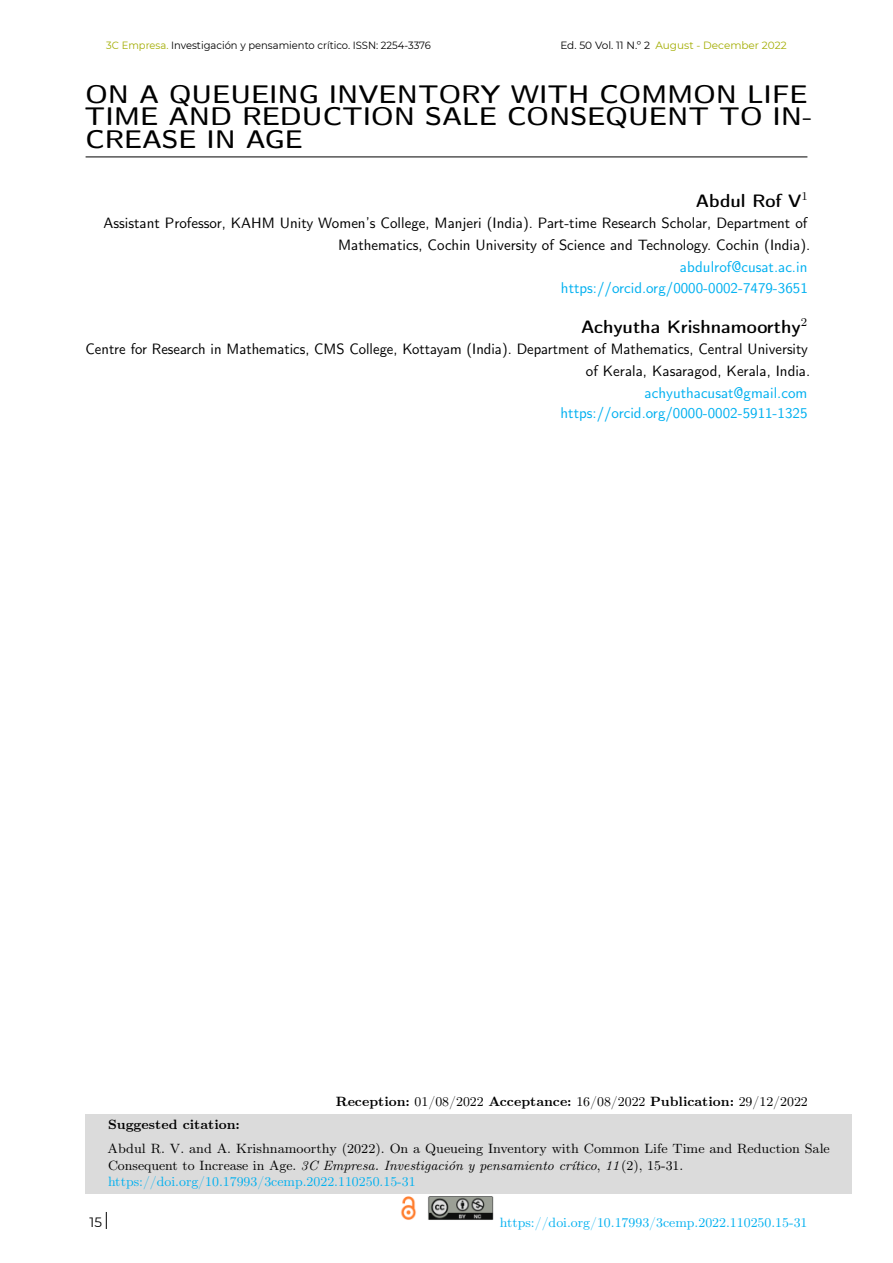
<style>
.page{position:relative;width:893px;height:1263px;background:#fff}
.page>*{position:absolute;margin:0;border:0;box-sizing:border-box;transform-origin:0 0}
.t1{font:25.8px/22.4px "SFSX1728";color:#000}
.t2{font:18px "SFSX1200";color:#000}
.t3{font:15px/21.6px "SFSS1000";color:#000;text-align:right}
.t4{font:15px/21.6px "SFSS1000";color:#00b0f0;text-align:right}
.t5{font:13.5px "SFRM0900";color:#00b0f0}
.t6{font:13.5px "SFRM0900";color:#000}
.t7{font:13.5px "SFBX0900";color:#000}
.t8{font:13.5px "SFTI0900";color:#000}
.t9{font:13.5px "Montserrat";color:#000}
.t10{font:10.5px "Montserrat";color:#000;scale:.95 1}
.t11{font:10.5px "Montserrat";color:#a3ad03}
.s1{color:#a3ad03}
.s2{color:#000}
.s3{font-family:"SFRM0900"}
</style>
<div class="page">
<hr style="left:86px;top:157px;width:721px;height:1px;background:#000">
<div style="left:86px;top:1115px;width:766px;height:79px;background:#dbdbdb"></div>
<img style="left:401px;top:1196px;width:93px;height:24px">
<svg style="left:106px;top:1212px;width:1px;height:17px"></svg>
<p class="t10" style="left:106px;top:38px;width:343px"><span class="s1">3C Empresa.</span> Investigación y pensamiento crítico. ISSN: 2254-3376</p>
<p class="t11" style="left:560px;top:38px;width:228px"><span class="s2">Ed. 50 Vol. 11 N.º 2</span> August - December 2022</p>
<h1 class="t1" style="left:85px;top:84px;width:729px">ON A QUEUEING INVENTORY WITH COMMON LIFE<br>TIME AND REDUCTION SALE CONSEQUENT TO IN-<br>CREASE IN AGE</h1>
<p class="t2" style="left:696px;top:190px;width:114px">Abdul Rof V<sup>1</sup></p>
<p class="t3" style="left:103px;top:213px;width:708px">Assistant Professor, KAHM Unity Women’s College, Manjeri (India). Part-time Research Scholar, Department of<br>Mathematics, Cochin University of Science and Technology. Cochin (India).</p>
<p class="t4" style="left:561px;top:256px;width:248px">abdulrof@cusat.ac.in https://orcid.org/0000-0002-7479-3651</p>
<p class="t2" style="left:581px;top:316px;width:227px">Achyutha Krishnamoorthy<sup>2</sup></p>
<p class="t3" style="left:86px;top:339px;width:726px">Centre for Research in Mathematics, CMS College, Kottayam (India). Department of Mathematics, Central University of Kerala, Kasaragod, Kerala, India.</p>
<p class="t4" style="left:561px;top:383px;width:248px;line-height:20.2px">achyuthacusat@gmail.com https://orcid.org/0000-0002-5911-1325</p>
<p class="t7" style="left:336px;top:1093px;width:474px">Reception: <span class="s3">01/08/2022</span> Acceptance: <span class="s3">16/08/2022</span> Publication: <span class="s3">29/12/2022</span></p>
<p class="t7" style="left:108px;top:1116px;width:134px">Suggested citation:</p>
<p class="t6" style="left:107px;top:1141px;width:724px">Abdul R. V. and A. Krishnamoorthy (2022). On a Queueing Inventory with Common Life Time and Reduction Sale</p>
<p class="t8" style="left:108px;top:1157px;width:577px"><span class="s3">Consequent to Increase in Age.</span> 3C Empresa. Investigación y pensamiento crítico<span class="s3">,</span> 11 <span class="s3">(2), 15-31.</span></p>
<p class="t5" style="left:108px;top:1174px;width:309px">https://doi.org/10.17993/3cemp.2022.110250.15-31</p>
<p class="t9" style="left:90px;top:1213px;width:14px">15</p>
<p class="t5" style="left:500px;top:1215px;width:309px">https://doi.org/10.17993/3cemp.2022.110250.15-31</p>
</div>
